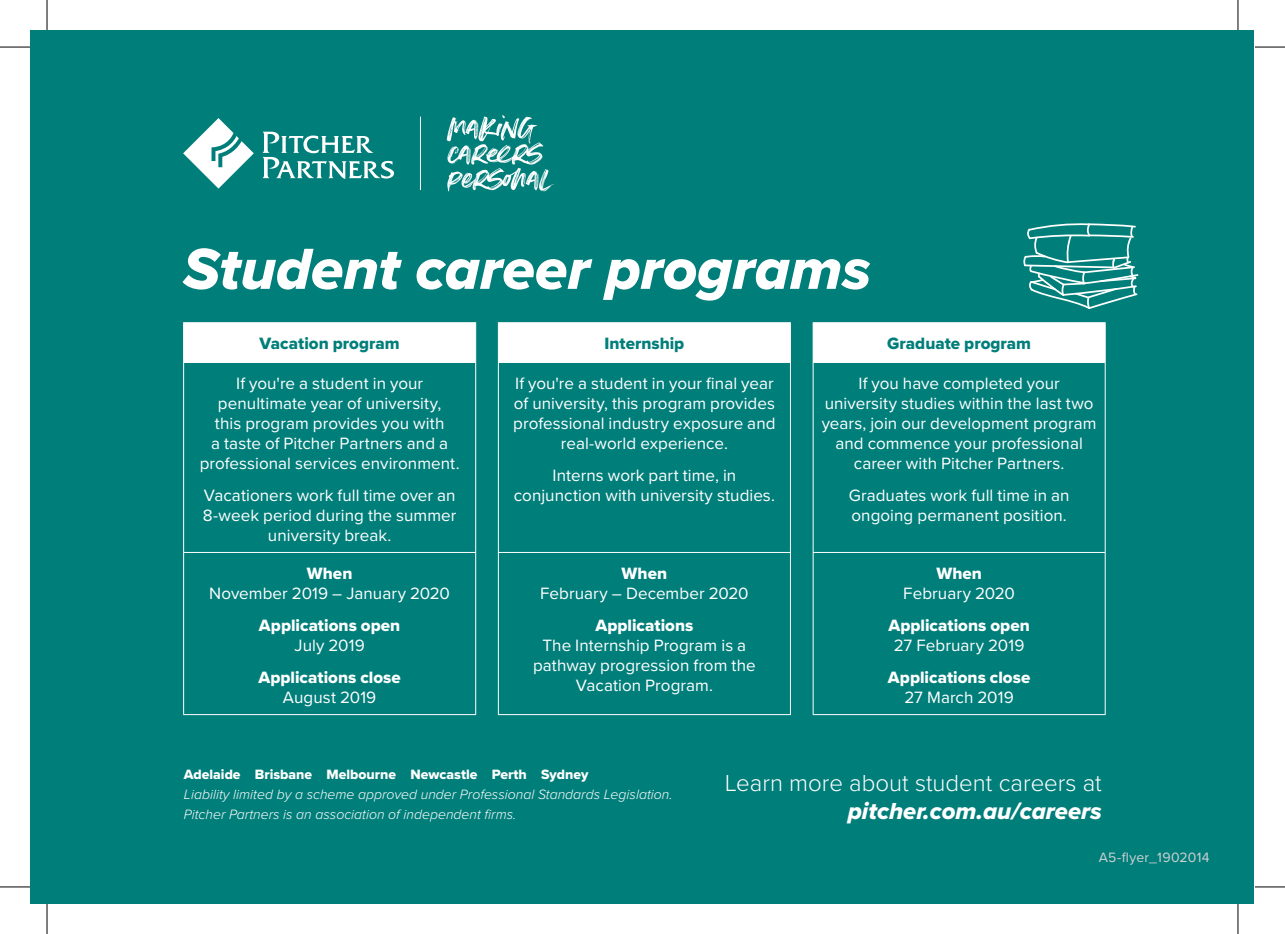
<style>
.page{position:relative;width:1285px;height:934px;background:#fff}
.page>*{position:absolute;margin:0;border:0;box-sizing:border-box;transform-origin:0 0}
.t1{font:60px "Proxima Nova Extrabld It";letter-spacing:-.005em;color:#fff}
.t2{font:300 24px "Proxima Nova";color:#fff}
.t3{font:24px "Proxima Nova Extrabld It";color:#fff}
.t4{font:17px/20px "Proxima Nova";letter-spacing:.005em;color:#fff;text-align:center}
.t5{font:17px "Proxima Nova Extrabld";color:#fff}
.t6{font:17px "Proxima Nova Extrabld";color:#007e7a}
.t7{font:italic 300 14px/20px "Proxima Nova";color:#fff}
.t8{font:14px "Proxima Nova Extrabld";color:#fff}
.t9{font:14px "Proxima Nova";letter-spacing:.02em;color:#d1d2d4}
</style>
<div class="page">
<div style="left:30px;top:30px;width:1223px;height:873px;background:#007e7a"></div>
<hr style="left:420px;top:117px;width:1px;height:73px;background:#fff">
<svg style="left:183px;top:118px;width:71px;height:70px"></svg>
<svg style="left:262px;top:132px;width:132px;height:47px"></svg>
<svg style="left:447px;top:115px;width:106px;height:77px"></svg>
<div style="left:184px;top:322px;width:920px;height:40px;background:#fff"></div>
<hr style="left:183px;top:362px;width:293px;height:1px;background:#fff">
<hr style="left:498px;top:362px;width:293px;height:1px;background:#fff">
<hr style="left:812px;top:362px;width:293px;height:1px;background:#fff">
<hr style="left:183px;top:551px;width:293px;height:1px;background:#fff">
<hr style="left:498px;top:551px;width:293px;height:1px;background:#fff">
<hr style="left:812px;top:551px;width:293px;height:1px;background:#fff">
<hr style="left:183px;top:322px;width:293px;height:1px;background:#fff">
<hr style="left:183px;top:323px;width:1px;height:39px;background:#fff">
<hr style="left:475px;top:323px;width:1px;height:39px;background:#fff">
<hr style="left:183px;top:363px;width:1px;height:188px;background:#fff">
<hr style="left:475px;top:363px;width:1px;height:188px;background:#fff">
<hr style="left:183px;top:552px;width:1px;height:161px;background:#fff">
<hr style="left:475px;top:552px;width:1px;height:161px;background:#fff">
<hr style="left:183px;top:713px;width:293px;height:1px;background:#fff">
<hr style="left:498px;top:322px;width:293px;height:1px;background:#fff">
<hr style="left:498px;top:323px;width:1px;height:39px;background:#fff">
<hr style="left:790px;top:323px;width:1px;height:39px;background:#fff">
<hr style="left:498px;top:363px;width:1px;height:188px;background:#fff">
<hr style="left:790px;top:363px;width:1px;height:188px;background:#fff">
<hr style="left:498px;top:552px;width:1px;height:161px;background:#fff">
<hr style="left:790px;top:552px;width:1px;height:161px;background:#fff">
<hr style="left:498px;top:713px;width:293px;height:1px;background:#fff">
<hr style="left:812px;top:322px;width:293px;height:1px;background:#fff">
<hr style="left:812px;top:323px;width:1px;height:39px;background:#fff">
<hr style="left:1104px;top:323px;width:1px;height:39px;background:#fff">
<hr style="left:812px;top:363px;width:1px;height:188px;background:#fff">
<hr style="left:1104px;top:363px;width:1px;height:188px;background:#fff">
<hr style="left:812px;top:552px;width:1px;height:161px;background:#fff">
<hr style="left:1104px;top:552px;width:1px;height:161px;background:#fff">
<hr style="left:812px;top:713px;width:293px;height:1px;background:#fff">
<svg style="left:1023px;top:223px;width:115px;height:86px"></svg>
<hr style="left:0;top:47px;width:30px;height:1px;background:#000">
<hr style="left:1255px;top:47px;width:30px;height:1px;background:#000">
<hr style="left:0;top:886px;width:30px;height:1px;background:#000">
<hr style="left:1255px;top:886px;width:30px;height:1px;background:#000">
<hr style="left:47px;top:0;width:1px;height:30px;background:#000">
<hr style="left:47px;top:903px;width:1px;height:30px;background:#000">
<hr style="left:1237px;top:0;width:1px;height:30px;background:#000">
<hr style="left:1237px;top:903px;width:1px;height:30px;background:#000">
<h1 class="t1" style="left:183px;top:224px;width:689px">Student career programs</h1>
<p class="t6" style="left:260px;top:330px;width:142px">Vacation program</p>
<p class="t6" style="left:604px;top:330px;width:81px">Internship</p>
<p class="t6" style="left:887px;top:330px;width:145px">Graduate program</p>
<p class="t4" style="left:200px;top:372px;width:261px">If you're a student in your penultimate year of university,<br>this program provides you with<br>a taste of Pitcher Partners and a professional services environment.</p>
<p class="t4" style="left:203px;top:484px;width:255px">Vacationers work full time over an<br>8-week period during the summer university break.</p>
<p class="t4" style="left:821px;top:372px;width:276px">If you have completed your university studies within the last two years, join our development program and commence your professional career with Pitcher Partners.</p>
<p class="t4" style="left:848px;top:484px;width:222px;text-align:left">Graduates work full time in an ongoing permanent position.</p>
<p class="t4" style="left:513px;top:372px;width:264px">If you're a student in your final year of university, this program provides professional industry exposure and real-world experience.</p>
<p class="t4" style="left:514px;top:464px;width:262px">Interns work part time, in conjunction with university studies.</p>
<p class="t5" style="left:307px;top:560px;width:47px">When</p>
<p class="t4" style="left:209px;top:582px;width:242px">November 2019 – January 2020</p>
<p class="t5" style="left:259px;top:612px;width:143px">Applications open</p>
<p class="t4" style="left:294px;top:634px;width:72px">July 2019</p>
<p class="t5" style="left:258px;top:664px;width:144px">Applications close</p>
<p class="t4" style="left:283px;top:686px;width:95px">August 2019</p>
<p class="t5" style="left:621px;top:560px;width:47px">When</p>
<p class="t4" style="left:540px;top:582px;width:210px">February – December 2020</p>
<p class="t5" style="left:595px;top:612px;width:99px">Applications</p>
<p class="t4" style="left:533px;top:634px;width:224px">The Internship Program is a pathway progression from the<br>Vacation Program.</p>
<p class="t5" style="left:936px;top:560px;width:47px">When</p>
<p class="t4" style="left:903px;top:582px;width:113px">February 2020</p>
<p class="t5" style="left:888px;top:612px;width:143px">Applications open</p>
<p class="t4" style="left:893px;top:634px;width:132px">27 February 2019</p>
<p class="t5" style="left:888px;top:664px;width:144px">Applications close</p>
<p class="t4" style="left:904px;top:686px;width:111px">27 March 2019</p>
<p class="t8" style="left:184px;top:763px;width:406px">Adelaide Brisbane Melbourne Newcastle Perth Sydney</p>
<p class="t7" style="left:184px;top:783px;width:490px">Liability limited by a scheme approved under Professional Standards Legislation.<br>Pitcher Partners is an association of independent firms.</p>
<h2 class="t2" style="left:725px;top:764px;width:378px">Learn more about student careers at</h2>
<h2 class="t3" style="left:848px;top:792px;width:255px">pitcher.com.au/careers</h2>
<p class="t9" style="left:1098px;top:846px;width:112px">A5-flyer_1902014</p>
</div>
